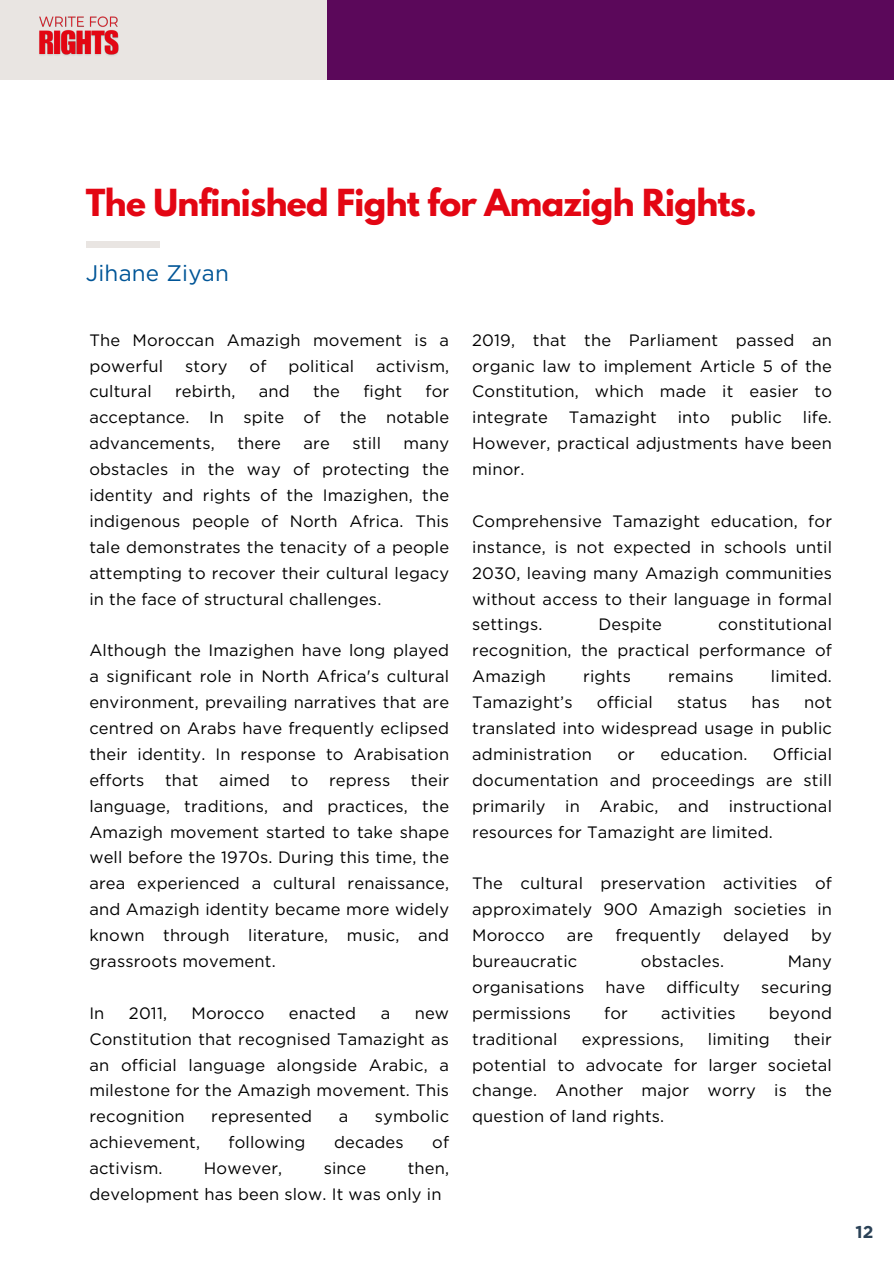
<style>
.page{position:relative;width:894px;height:1264px;background:#fff}
.page>*{position:absolute;margin:0;border:0;box-sizing:border-box;transform-origin:0 0}
.t1{font:700 33px "League Spartan";letter-spacing:-.02em;color:#e30613}
.t2{font:22.5px "Gotham";letter-spacing:.01em;color:#005597}
.t3{font:700 17.1px "Gotham";color:#2b4257}
.t4{font:16.5px/25.8px "Gotham";letter-spacing:.01em;color:#000;text-align:justify}
</style>
<div class="page">
<div style="left:87px;top:241px;width:73px;height:6px;background:#e9e5e2"></div>
<div style="left:0;top:0;width:327px;height:80px;background:#e9e5e2"></div>
<div style="left:327px;top:0;width:566px;height:80px;background:#5b085a"></div>
<img style="left:39px;top:31px;width:80px;height:25px">
<img style="left:39px;top:16px;width:79px;height:15px">
<h2 class="t1" style="left:86px;top:186px;width:672px">The Unfinished Fight for Amazigh Rights.</h2>
<h4 class="t2" style="left:86px;top:260px;width:145px">Jihane Ziyan</h4>
<h4 class="t4" style="left:89px;top:327px;width:361px">The Moroccan Amazigh movement is a powerful</h4>
<h4 class="t4" style="left:185px;top:353px;width:44px">story</h4>
<h4 class="t4" style="left:249px;top:353px;width:18px">of</h4>
<h4 class="t4" style="left:288px;top:353px;width:67px">political</h4>
<h4 class="t4" style="left:376px;top:353px;width:75px">activism,</h4>
<h4 class="t4" style="left:89px;top:378px;width:361px;text-indent:336px">for acceptance. In spite of the notable advancements,</h4>
<h4 class="t4" style="left:89px;top:378px;width:64px">cultural</h4>
<h4 class="t4" style="left:175px;top:378px;width:62px">rebirth,</h4>
<h4 class="t4" style="left:259px;top:378px;width:32px">and</h4>
<h4 class="t4" style="left:313px;top:378px;width:28px">the</h4>
<h4 class="t4" style="left:363px;top:378px;width:40px">fight</h4>
<h4 class="t4" style="left:237px;top:430px;width:45px">there</h4>
<h4 class="t4" style="left:303px;top:430px;width:28px">are</h4>
<h4 class="t4" style="left:352px;top:430px;width:30px">still</h4>
<h4 class="t4" style="left:89px;top:430px;width:361px;text-indent:314px">many obstacles in the way of protecting the identity and rights of the Imazighen, the indigenous people of North Africa. This tale demonstrates the tenacity of a people attempting to recover their cultural legacy in the face of structural challenges.</h4>
<h4 class="t4" style="left:89px;top:637px;width:361px">Although the Imazighen have long played a significant role in North Africa's cultural environment, prevailing narratives that are centred on Arabs have frequently eclipsed their identity. In response to Arabisation efforts</h4>
<h4 class="t4" style="left:89px;top:767px;width:361px;text-indent:321px">their language, traditions, and practices, the Amazigh movement started to take shape well before the 1970s. During this time, the area experienced a cultural renaissance, and Amazigh identity became more widely known through literature, music, and grassroots movement.</h4>
<p class="t4" style="left:89px;top:999px;width:17px">In</p>
<p class="t4" style="left:129px;top:999px;width:40px">2011,</p>
<p class="t4" style="left:192px;top:999px;width:74px">Morocco</p>
<p class="t4" style="left:289px;top:999px;width:69px">enacted</p>
<p class="t4" style="left:380px;top:999px;width:11px">a</p>
<h4 class="t4" style="left:165px;top:767px;width:35px">that</h4>
<h4 class="t4" style="left:219px;top:767px;width:52px">aimed</h4>
<h4 class="t4" style="left:291px;top:767px;width:19px">to</h4>
<h4 class="t4" style="left:329px;top:767px;width:63px">repress</h4>
<p class="t4" style="left:89px;top:999px;width:361px;text-indent:325px">new Constitution that recognised Tamazight as an official language alongside Arabic, a milestone for the Amazigh movement. This recognition</p>
<p class="t4" style="left:211px;top:1103px;width:102px">represented</p>
<p class="t4" style="left:338px;top:1103px;width:11px">a</p>
<p class="t4" style="left:374px;top:1103px;width:76px">symbolic</p>
<p class="t4" style="left:89px;top:1129px;width:112px">achievement,</p>
<p class="t4" style="left:228px;top:1129px;width:78px">following</p>
<p class="t4" style="left:334px;top:1129px;width:71px">decades</p>
<p class="t4" style="left:432px;top:1129px;width:18px">of</p>
<p class="t4" style="left:89px;top:1155px;width:75px">activism.</p>
<p class="t4" style="left:204px;top:1155px;width:80px">However,</p>
<p class="t4" style="left:324px;top:1155px;width:44px">since</p>
<p class="t4" style="left:89px;top:1155px;width:361px;text-indent:318px">then, development has been slow. It was only in</p>
<h4 class="t4" style="left:472px;top:327px;width:361px">2019, that the Parliament passed an organic law to implement Article 5 of the Constitution, which made it easier to integrate</h4>
<h4 class="t4" style="left:472px;top:404px;width:361px;text-indent:330px">life.<br>However, practical adjustments have been minor.</h4>
<h4 class="t4" style="left:472px;top:508px;width:361px">Comprehensive Tamazight education, for instance, is not expected in schools until 2030, leaving many Amazigh communities without access to their language in formal settings.</h4>
<h4 class="t4" style="left:568px;top:404px;width:89px">Tamazight</h4>
<h4 class="t4" style="left:677px;top:404px;width:34px">into</h4>
<h4 class="t4" style="left:730px;top:404px;width:52px">public</h4>
<h4 class="t4" style="left:472px;top:611px;width:361px;text-indent:246px">constitutional recognition, the practical performance of Amazigh</h4>
<h4 class="t4" style="left:598px;top:611px;width:65px">Despite</h4>
<h4 class="t4" style="left:583px;top:663px;width:49px">rights</h4>
<h4 class="t4" style="left:668px;top:663px;width:67px">remains</h4>
<h4 class="t4" style="left:770px;top:663px;width:63px">limited.</h4>
<h4 class="t4" style="left:472px;top:689px;width:102px">Tamazight’s</h4>
<h4 class="t4" style="left:596px;top:689px;width:57px">official</h4>
<h4 class="t4" style="left:677px;top:689px;width:52px">status</h4>
<h4 class="t4" style="left:751px;top:689px;width:30px">has</h4>
<h4 class="t4" style="left:472px;top:689px;width:361px;text-indent:332px">not translated into widespread usage in public administration</h4>
<h4 class="t4" style="left:472px;top:741px;width:361px;text-indent:300px">Official documentation and proceedings are still primarily in Arabic, and instructional resources for Tamazight are limited.</h4>
<h4 class="t4" style="left:472px;top:870px;width:361px">The cultural preservation activities of approximately 900 Amazigh societies in Morocco</h4>
<h4 class="t4" style="left:617px;top:741px;width:19px">or</h4>
<h4 class="t4" style="left:660px;top:741px;width:88px">education.</h4>
<h4 class="t4" style="left:567px;top:922px;width:28px">are</h4>
<h4 class="t4" style="left:615px;top:922px;width:87px">frequently</h4>
<h4 class="t4" style="left:722px;top:922px;width:67px">delayed</h4>
<h4 class="t4" style="left:810px;top:922px;width:22px">by</h4>
<h4 class="t4" style="left:472px;top:948px;width:107px">bureaucratic</h4>
<h4 class="t4" style="left:640px;top:948px;width:85px">obstacles.</h4>
<h4 class="t4" style="left:787px;top:948px;width:46px">Many</h4>
<h4 class="t4" style="left:472px;top:974px;width:113px">organisations</h4>
<h4 class="t4" style="left:605px;top:974px;width:41px">have</h4>
<h4 class="t4" style="left:666px;top:974px;width:75px">difficulty</h4>
<h4 class="t4" style="left:761px;top:974px;width:72px">securing</h4>
<h4 class="t4" style="left:472px;top:999px;width:100px">permissions</h4>
<h4 class="t4" style="left:604px;top:999px;width:25px">for</h4>
<h4 class="t4" style="left:661px;top:999px;width:76px">activities</h4>
<h4 class="t4" style="left:768px;top:999px;width:64px">beyond</h4>
<h4 class="t4" style="left:472px;top:1025px;width:87px">traditional</h4>
<h4 class="t4" style="left:581px;top:1025px;width:104px">expressions,</h4>
<h4 class="t4" style="left:707px;top:1025px;width:63px">limiting</h4>
<h4 class="t4" style="left:472px;top:1025px;width:361px;text-indent:321px">their potential to advocate for larger societal change. Another major worry is the question of land rights.</h4>
<h3 class="t3" style="left:855px;top:1221px;width:20px">12</h3>
</div>
